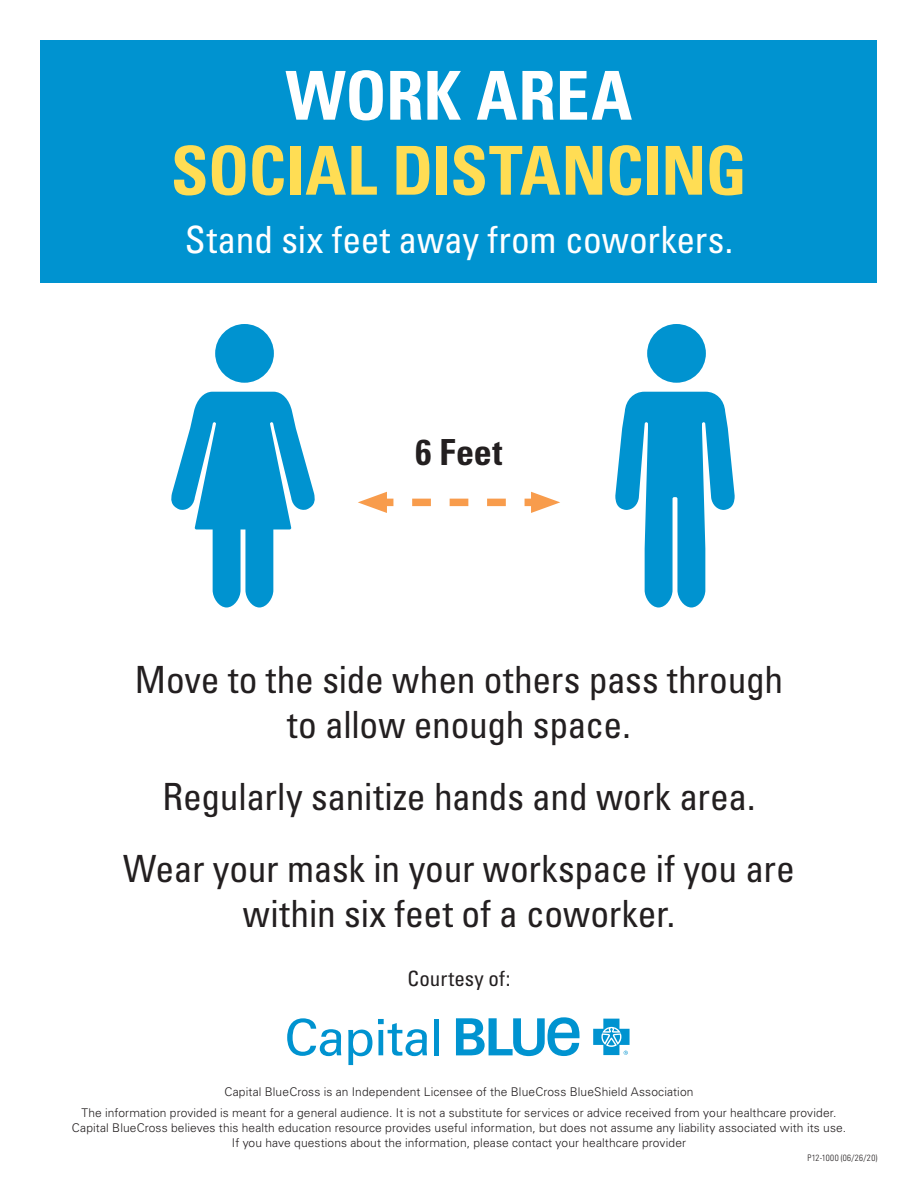
<style>
.page{position:relative;width:918px;height:1188px;background:#fff}
.page>*{position:absolute;margin:0;border:0;box-sizing:border-box;transform-origin:0 0}
.t1{font:700 condensed 67.5px/75px "Univers LT Std";letter-spacing:-.005em;color:#ffdd54;text-align:center}
.t2{font:condensed 37.5px/45px "Univers LT Std";letter-spacing:-.005em;color:#231f20;text-align:center}
.t3{font:condensed 37.5px "Univers LT Std";color:#fff}
.t4{font:700 condensed 36px "Univers LT Std";color:#231f20}
.t5{font:condensed 21px "Univers LT Std";letter-spacing:.01em;color:#231f20}
.t6{font:300 12px/15px "Univers LT Std";letter-spacing:.01em;color:#231f20;text-align:center}
.t7{font:300 condensed 9px "Univers LT Std";letter-spacing:.04em;color:#231f20}
.s1{color:#fff}
</style>
<div class="page">
<div style="left:40px;top:40px;width:838px;height:244px;background:#0093d0"></div>
<div style="left:215px;top:324px;width:59px;height:59px;background:#0093d0;border-radius:50%"></div>
<svg style="left:171px;top:392px;width:144px;height:215px"></svg>
<div style="left:647px;top:324px;width:59px;height:59px;background:#0093d0;border-radius:50%"></div>
<svg style="left:615px;top:392px;width:120px;height:215px"></svg>
<svg style="left:358px;top:492px;width:202px;height:21px"></svg>
<svg style="left:287px;top:1018px;width:54px;height:38px"></svg>
<svg style="left:348px;top:1030px;width:24px;height:35px"></svg>
<div style="left:434px;top:1019px;width:5px;height:36px;background:#0093d0"></div>
<svg style="left:456px;top:1017px;width:124px;height:39px"></svg>
<svg style="left:593px;top:1019px;width:37px;height:36px"></svg>
<svg style="left:378px;top:1019px;width:49px;height:37px"></svg>
<h1 class="t1" style="left:171px;top:58px;width:577px"><span class="s1">WORK AREA<br></span>SOCIAL DISTANCING</h1>
<p class="t3" style="left:185px;top:216px;width:550px">Stand six feet away from coworkers.</p>
<p class="t4" style="left:416px;top:430px;width:88px">6 Feet</p>
<p class="t2" style="left:135px;top:657px;width:650px">Move to the side when others pass through to allow enough space.</p>
<p class="t2" style="left:163px;top:774px;width:594px">Regularly sanitize hands and work area.</p>
<p class="t2" style="left:123px;top:846px;width:673px">Wear your mask in your workspace if you are within six feet of a coworker.</p>
<p class="t5" style="left:408px;top:966px;width:104px">Courtesy of:</p>
<p class="t6" style="left:224px;top:1084px;width:471px">Capital BlueCross is an Independent Licensee of the BlueCross BlueShield Association</p>
<p class="t6" style="left:72px;top:1106px;width:776px">The information provided is meant for a general audience. It is not a substitute for services or advice received from your healthcare provider.<br>Capital BlueCross believes this health education resource provides useful information, but does not assume any liability associated with its use.<br>If you have questions about the information, please contact your healthcare provider</p>
<p class="t7" style="left:807px;top:1152px;width:72px">P12-1000 (06/26/20)</p>
</div>
